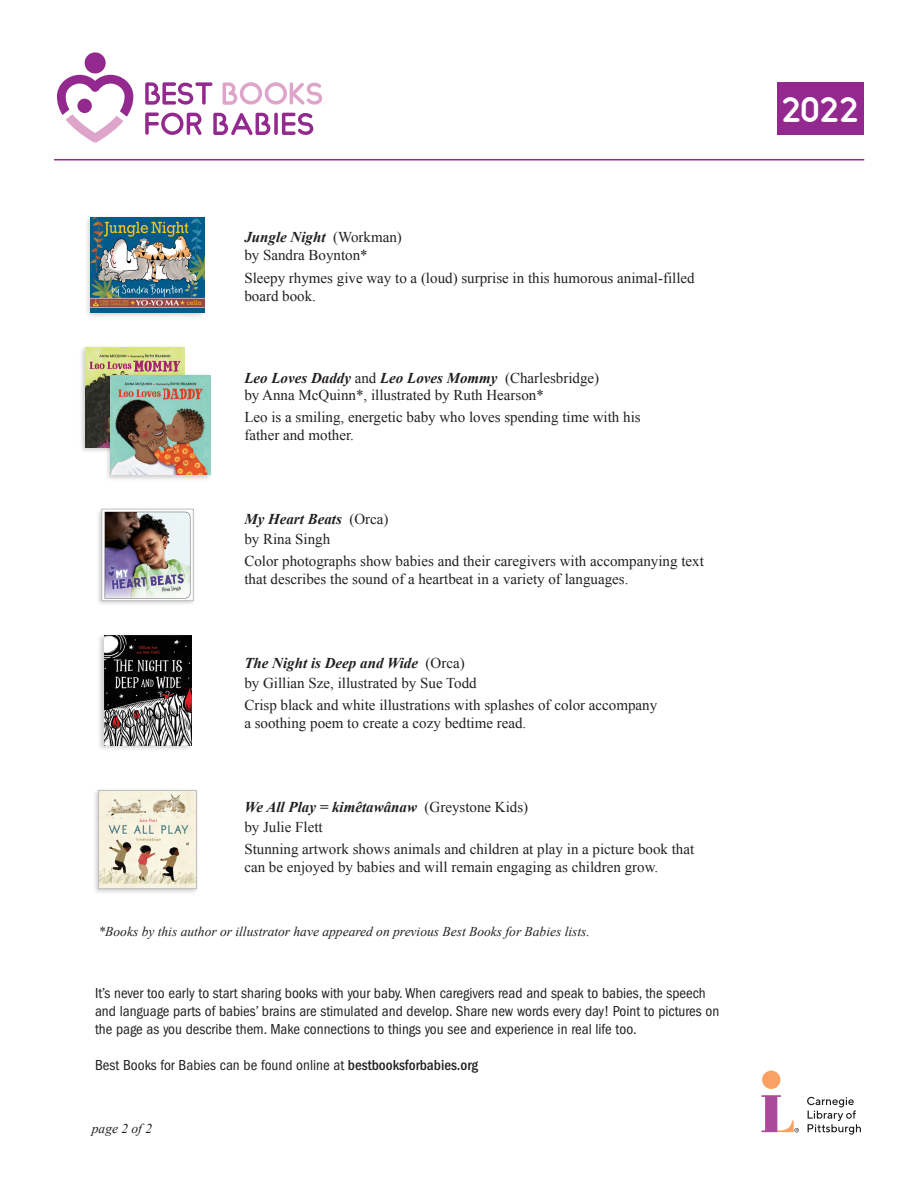
<style>
.page{position:relative;width:918px;height:1188px;background:#fff}
.page>*{position:absolute;margin:0;border:0;box-sizing:border-box;transform-origin:0 0}
.t1{font:33px "Somatic Rounded";color:#fff}
.t2{font:15px/18px "Times New Roman";color:#231f20}
.t3{font:condensed 15px/18px "Franklin Gothic";color:#231f20}
.t4{font:italic 13.5px "Times New Roman";color:#231f20}
.s1{font-weight:700;font-style:italic}
.s2{font-weight:500}
</style>
<div class="page">
<div style="left:777px;top:83px;width:87px;height:52px;background:#93298e"></div>
<hr style="left:54px;top:159px;width:810px;height:1px;background:#93298e">
<div style="left:85px;top:52px;width:21px;height:21px;background:#93298e;border-radius:50%"></div>
<svg style="left:57px;top:75px;width:76px;height:68px"></svg>
<svg style="left:145px;top:82px;width:67px;height:23px"></svg>
<svg style="left:223px;top:82px;width:99px;height:23px"></svg>
<svg style="left:145px;top:112px;width:57px;height:23px"></svg>
<svg style="left:274px;top:113px;width:4px;height:22px"></svg>
<svg style="left:282px;top:113px;width:32px;height:22px"></svg>
<svg style="left:213px;top:113px;width:57px;height:22px"></svg>
<img style="left:87px;top:217px;width:118px;height:100px">
<img style="left:91px;top:218px;width:113px;height:95px">
<img style="left:99px;top:635px;width:93px;height:114px">
<img style="left:104px;top:636px;width:87px;height:109px">
<img style="left:95px;top:789px;width:103px;height:104px">
<img style="left:100px;top:792px;width:95px;height:95px">
<img style="left:98px;top:508px;width:96px;height:96px">
<img style="left:104px;top:511px;width:87px;height:88px">
<div style="left:102px;top:509px;width:91px;height:92px;border:1px solid #bcbdc0"></div>
<svg style="left:807px;top:1097px;width:54px;height:38px"></svg>
<div style="left:762px;top:1071px;width:18px;height:18px;background:#f9a163;border-radius:50%"></div>
<svg style="left:761px;top:1095px;width:38px;height:37px"></svg>
<img style="left:81px;top:348px;width:22px;height:103px">
<img style="left:85px;top:347px;width:100px;height:100px">
<img style="left:103px;top:371px;width:108px;height:108px">
<img style="left:111px;top:376px;width:99px;height:99px">
<div style="left:98px;top:790px;width:99px;height:99px;border:1px solid #bcbdc0"></div>
<p class="t2" style="left:244px;top:228px;width:159px"><span class="s1">Jungle Night</span> (Workman) by Sandra Boynton*</p>
<p class="t2" style="left:244px;top:269px;width:452px">Sleepy rhymes give way to a (loud) surprise in this humorous animal-filled board book.</p>
<p class="t2" style="left:244px;top:370px;width:356px;line-height:16.5px"><span class="s1">Leo Loves Daddy</span> and <span class="s1">Leo Loves Mommy</span> (Charlesbridge) by Anna McQuinn*, illustrated by Ruth Hearson*</p>
<p class="t2" style="left:244px;top:408px;width:398px">Leo is a smiling, energetic baby who loves spending time with his father and mother.</p>
<p class="t2" style="left:244px;top:509px;width:146px;line-height:19.5px"><span class="s1">My Heart Beats</span> (Orca) by Rina Singh</p>
<p class="t2" style="left:244px;top:552px;width:461px">Color photographs show babies and their caregivers with accompanying text that describes the sound of a heartbeat in a variety of languages.</p>
<p class="t2" style="left:244px;top:653px;width:234px;line-height:19.5px"><span class="s1">The Night is Deep and Wide</span> (Orca) by Gillian Sze, illustrated by Sue Todd</p>
<p class="t2" style="left:244px;top:696px;width:414px">Crisp black and white illustrations with splashes of color accompany a soothing poem to create a cozy bedtime read.</p>
<p class="t2" style="left:244px;top:797px;width:285px;line-height:19.5px"><span class="s1">We All Play = kimêtawânaw</span> (Greystone Kids) by Julie Flett</p>
<p class="t2" style="left:244px;top:840px;width:451px">Stunning artwork shows animals and children at play in a picture book that can be enjoyed by babies and will remain engaging as children grow.</p>
<p class="t4" style="left:99px;top:922px;width:493px">*Books by this author or illustrator have appeared on previous Best Books for Babies lists.</p>
<p class="t3" style="left:95px;top:984px;width:626px">It’s never too early to start sharing books with your baby. When caregivers read and speak to babies, the speech and language parts of babies’ brains are stimulated and develop. Share new words every day! Point to pictures on the page as you describe them. Make connections to things you see and experience in real life too.</p>
<p class="t3" style="left:95px;top:1056px;width:385px">Best Books for Babies can be found online at <span class="s2">bestbooksforbabies.org</span></p>
<p class="t4" style="left:92px;top:1119px;width:62px">page 2 of 2</p>
<h1 class="t1" style="left:783px;top:95px;width:79px">2022</h1>
</div>
